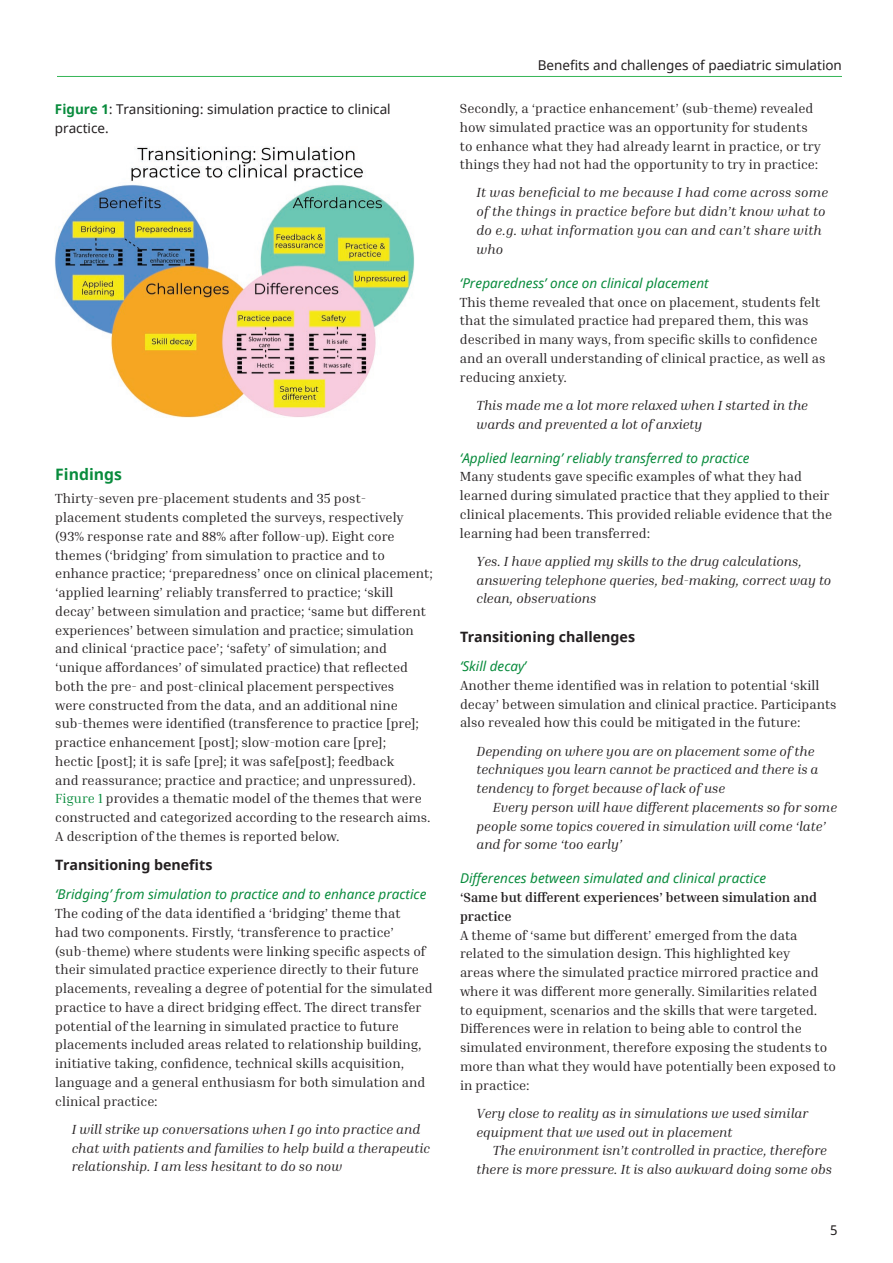
<style>
.page{position:relative;width:893px;height:1263px;background:#fff}
.page>*{position:absolute;margin:0;border:0;box-sizing:border-box;transform-origin:0 0}
.t1{font:700 15.75px "Noto Sans";color:#088b3c}
.t2{font:700 14.25px "Noto Sans";color:#231f20}
.t3{font:13.5px/18.8px "Inria Serif";color:#231f20}
.t4{font:italic 13.5px/18.8px "Inria Serif";color:#231f20}
.t5{font:italic 13.5px "Noto Sans";color:#088b3c}
.t6{font:13.5px/18.8px "Noto Sans";color:#231f20}
.t7{font:700 13.5px/18.8px "Inria Serif";color:#231f20}
.s1{font-weight:700;color:#088b3c}
.s2{color:#088b3c}
</style>
<div class="page">
<hr style="left:57px;top:76px;width:785px;height:1px;background:#36b557">
<img style="left:55px;top:146px;width:360px;height:271px">
<p class="t6" style="left:55px;top:101px;width:337px"><span class="s1">Figure 1</span>: Transitioning: simulation practice to clinical practice.</p>
<p class="t1" style="left:55px;top:463px;width:68px">Findings</p>
<p class="t3" style="left:55px;top:489px;width:379px">Thirty-seven pre-placement students and 35 post&shy;placement students completed the surveys, respectively (93% response rate and 88% after follow-up). Eight core themes (‘bridging’ from simulation to practice and to enhance practice; ‘preparedness’ once on clinical placement; ‘applied learning’ reliably transferred to practice; ‘skill decay’ between simulation and practice; ‘same but different experiences’ between simulation and practice; simulation and clinical ‘practice pace’; ‘safety’ of simulation; and ‘unique affordances’ of simulated practice) that reflected both the pre- and post-clinical placement perspectives<br>were constructed from the data, and an additional nine sub-themes were identified (transference to practice [pre]; practice enhancement [post]; slow-motion care [pre];<br>hectic [post]; it is safe [pre]; it was safe[post]; feedback<br>and reassurance; practice and practice; and unpressured).<br><span class="s2">Figure 1</span> provides a thematic model of the themes that were constructed and categorized according to the research aims.<br>A description of the themes is reported below.</p>
<p class="t2" style="left:55px;top:855px;width:159px">Transitioning benefits</p>
<p class="t5" style="left:55px;top:885px;width:373px">‘Bridging’ from simulation to practice and to enhance practice</p>
<p class="t3" style="left:55px;top:904px;width:379px">The coding of the data identified a ‘bridging’ theme that<br>had two components. Firstly, ‘transference to practice’ (sub-theme) where students were linking specific aspects of their simulated practice experience directly to their future placements, revealing a degree of potential for the simulated practice to have a direct bridging effect. The direct transfer potential of the learning in simulated practice to future placements included areas related to relationship building, initiative taking, confidence, technical skills acquisition, language and a general enthusiasm for both simulation and clinical practice:</p>
<p class="t4" style="left:72px;top:1119px;width:360px">I will strike up conversations when I go into practice and chat with patients and families to help build a therapeutic relationship. I am less hesitant to do so now</p>
<p class="t6" style="left:538px;top:56px;width:306px">Benefits and challenges of paediatric simulation</p>
<p class="t3" style="left:460px;top:99px;width:362px">Secondly, a ‘practice enhancement’ (sub-theme) revealed how simulated practice was an opportunity for students to enhance what they had already learnt in practice, or try things they had not had the opportunity to try in practice:</p>
<p class="t4" style="left:476px;top:183px;width:353px">It was beneficial to me because I had come across some of the things in practice before but didn’t know what to do e.g. what information you can and can’t share with who</p>
<p class="t5" style="left:460px;top:273px;width:250px">‘Preparedness’ once on clinical placement</p>
<p class="t3" style="left:460px;top:292px;width:367px">This theme revealed that once on placement, students felt that the simulated practice had prepared them, this was described in many ways, from specific skills to confidence and an overall understanding of clinical practice, as well as reducing anxiety.</p>
<p class="t4" style="left:476px;top:395px;width:333px">This made me a lot more relaxed when I started in the wards and prevented a lot of anxiety</p>
<p class="t5" style="left:460px;top:448px;width:291px">‘Applied learning’ reliably transferred to practice</p>
<p class="t3" style="left:460px;top:467px;width:374px">Many students gave specific examples of what they had learned during simulated practice that they applied to their clinical placements. This provided reliable evidence that the learning had been transferred:</p>
<p class="t4" style="left:476px;top:551px;width:356px">Yes. I have applied my skills to the drug calculations, answering telephone queries, bed-making, correct way to clean, observations</p>
<p class="t2" style="left:460px;top:627px;width:177px">Transitioning challenges</p>
<p class="t5" style="left:460px;top:657px;width:68px">‘Skill decay’</p>
<p class="t3" style="left:460px;top:676px;width:378px">Another theme identified was in relation to potential ‘skill decay’ between simulation and clinical practice. Participants also revealed how this could be mitigated in the future:</p>
<p class="t4" style="left:476px;top:741px;width:343px">Depending on where you are on placement some of the techniques you learn cannot be practiced and there is a tendency to forget because of lack of use</p>
<p class="t4" style="left:476px;top:797px;width:362px;text-indent:16px">Every person will have different placements so for some people some topics covered in simulation will come ‘late’ and for some ‘too early’</p>
<p class="t5" style="left:460px;top:869px;width:308px">Differences between simulated and clinical practice</p>
<p class="t7" style="left:460px;top:888px;width:358px">‘Same but different experiences’ between simulation and practice</p>
<p class="t3" style="left:460px;top:925px;width:378px">A theme of ‘same but different’ emerged from the data related to the simulation design. This highlighted key<br>areas where the simulated practice mirrored practice and where it was different more generally. Similarities related<br>to equipment, scenarios and the skills that were targeted.<br>Differences were in relation to being able to control the simulated environment, therefore exposing the students to more than what they would have potentially been exposed to in practice:</p>
<p class="t4" style="left:476px;top:1103px;width:333px">Very close to reality as in simulations we used similar equipment that we used out in placement</p>
<p class="t4" style="left:476px;top:1141px;width:357px;text-indent:16px">The environment isn’t controlled in practice, therefore there is more pressure. It is also awkward doing some obs</p>
<p class="t6" style="left:830px;top:1221px;width:9px">5</p>
</div>
